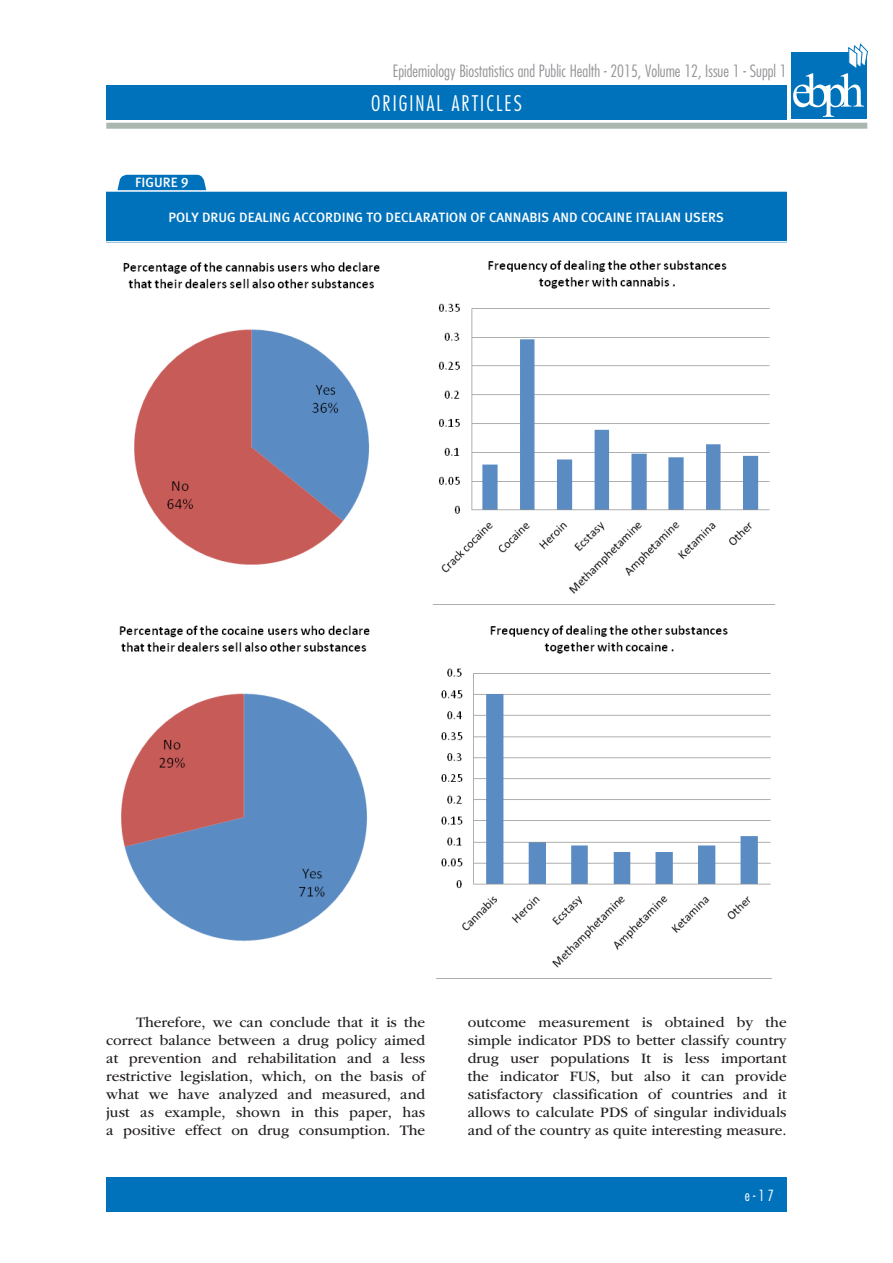
<style>
.page{position:relative;width:893px;height:1263px;background:#fff}
.page>*{position:absolute;margin:0;border:0;box-sizing:border-box;transform-origin:0 0}
.t1{font:300 condensed 21px "Futura Std";letter-spacing:.1em;color:#fff}
.t2{font:300 condensed 16.5px "Futura Std";color:#939598}
.Testo_Articolo_Garam{font:15px/18px "ITC Garamond Std";color:#231f20;text-align:justify}
.t3{font:300 condensed 15px "Futura Std";color:#fff}
.Titoli_tabelle_grafi{font:13.5px "Meta Plus Medium Caps";color:#fff}
</style>
<div class="page">
<div style="left:106px;top:85px;width:681px;height:34px;background:#0072bc"></div>
<div style="left:106px;top:1178px;width:681px;height:34px;background:#0072bc"></div>
<div style="left:106px;top:123px;width:761px;height:6px;background:#a9b7ae"></div>
<div style="left:791px;top:52px;width:76px;height:67px;background:#0072bc"></div>
<svg style="left:793px;top:43px;width:75px;height:74px"></svg>
<svg style="left:117px;top:175px;width:90px;height:15px"></svg>
<div style="left:106px;top:191px;width:680px;height:51px;background:#0072bc"></div>
<hr style="left:105px;top:190px;width:688px;height:2px;background:#fff">
<hr style="left:105px;top:241px;width:688px;height:2px;background:#fff">
<img style="left:123px;top:262px;width:257px;height:303px">
<img style="left:119px;top:625px;width:251px;height:317px">
<img style="left:441px;top:625px;width:330px;height:343px">
<img style="left:439px;top:260px;width:331px;height:334px">
<p class="t2" style="left:393px;top:62px;width:395px">Epidemiology Biostatistics and Public Health - 2015, Volume 12, Issue 1 - Suppl 1</p>
<h1 class="t1" style="left:371px;top:91px;width:152px">ORIGINAL ARTICLES</h1>
<p class="Titoli_tabelle_grafi" style="left:135px;top:175px;width:55px">FIGURE 9</p>
<p class="Titoli_tabelle_grafi" style="left:168px;top:209px;width:557px">POLY DRUG DEALING ACCORDING TO DECLARATION OF CANNABIS AND COCAINE ITALIAN USERS</p>
<p class="Testo_Articolo_Garam" style="left:106px;top:1013px;width:320px;text-indent:30px">Therefore, we can conclude that it is the correct balance between a drug policy aimed at prevention and rehabilitation and a less restrictive legislation, which, on the basis of what we have analyzed and measured, and just as example, shown in this paper, has a positive effect on drug consumption. The</p>
<p class="Testo_Articolo_Garam" style="left:468px;top:1013px;width:321px">outcome measurement is obtained by the simple indicator PDS to better classify country drug user populations It is less important the indicator FUS, but also it can provide satisfactory classification of countries and it allows to calculate PDS of singular individuals and of the country as quite interesting measure.</p>
<p class="t3" style="left:745px;top:1187px;width:30px">e-17</p>
</div>
